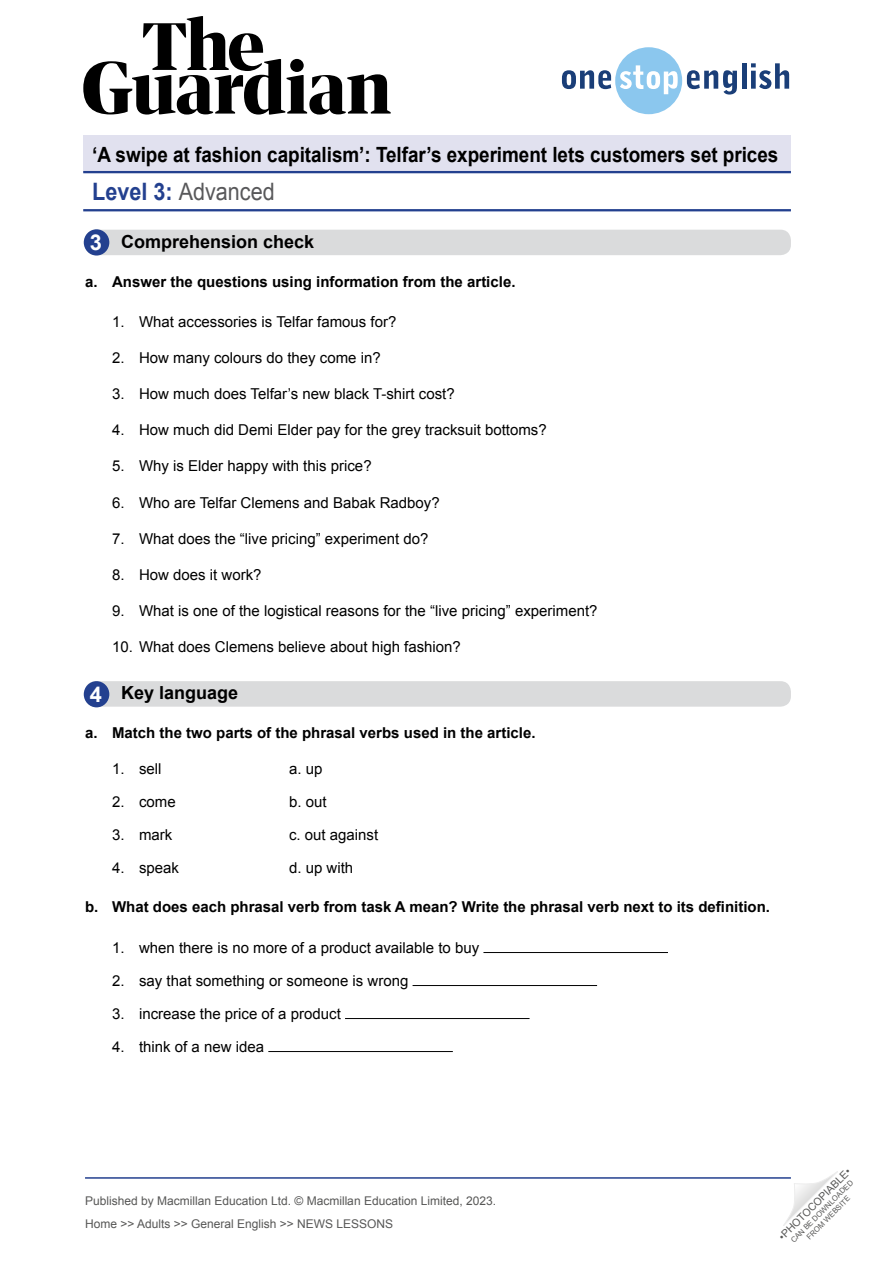
<style>
.page{position:relative;width:893px;height:1263px;background:#fff}
.page>*{position:absolute;margin:0;border:0;box-sizing:border-box;transform-origin:0 0}
.t1{font:24px "Arial";color:#58585a;scale:.9 1}
.WS__Exercise_title{font:700 21.9px "Arial";color:#fff}
.t2{font:700 21px "Arial";color:#000;scale:.9 1}
.WS__Exercise_title-2{font:700 18px "Arial";color:#000}
.t3{font:15px "Arial";color:#000}
.t4{font:700 15px "Arial";color:#000}
.t5{font:12px/23px "Arial";color:#575756}
.t6{font:10.5px "Arial";color:#575756}
.t7{font:7.5px/9px "Arial";color:#575756;text-align:center}
.s1{font-weight:700;color:#23408f}
</style>
<div class="page">
<svg style="left:783px;top:1171px;width:55px;height:55px"></svg>
<svg style="left:83px;top:16px;width:308px;height:99px"></svg>
<svg style="left:562px;top:47px;width:175px;height:67px"></svg>
<hr style="left:742px;top:63px;width:4px;height:26px;background:#1a3e78">
<svg style="left:751px;top:63px;width:38px;height:26px"></svg>
<hr style="left:85px;top:1177px;width:706px;height:2px;background:#23408f">
<div style="left:83px;top:136px;width:708px;height:37px;background:#e1e1ef"></div>
<hr style="left:83px;top:171px;width:708px;height:2px;background:#23408f">
<hr style="left:83px;top:209px;width:708px;height:2px;background:#23408f">
<div style="left:85px;top:681px;width:706px;height:26px;background:#dadbdc;border-radius:10px"></div>
<div style="left:84px;top:681px;width:25px;height:26px;background:#23408f;border-radius:50%"></div>
<div style="left:85px;top:230px;width:706px;height:25px;background:#dadbdc;border-radius:10px"></div>
<div style="left:84px;top:229px;width:25px;height:27px;background:#23408f;border-radius:50%"></div>
<hr style="left:483px;top:952px;width:185px;height:1px;background:#000">
<hr style="left:413px;top:985px;width:184px;height:1px;background:#000">
<hr style="left:345px;top:1018px;width:185px;height:1px;background:#000">
<hr style="left:268px;top:1051px;width:185px;height:1px;background:#000">
<h3 class="t2" style="left:92px;top:141px;width:764px">‘A swipe at fashion capitalism’: Telfar’s experiment lets customers set prices</h3>
<h1 class="t1" style="left:92px;top:176px;width:204px"><span class="s1">Level 3:</span> Advanced</h1>
<p class="WS__Exercise_title" style="left:90px;top:228px;width:14px">3</p>
<p class="WS__Exercise_title-2" style="left:121px;top:230px;width:195px">Comprehension check</p>
<p class="t4" style="left:85px;top:272px;width:432px">a. Answer the questions using information from the article.</p>
<p class="t3" style="left:112px;top:312px;width:286px">1. What accessories is Telfar famous for?</p>
<p class="t3" style="left:112px;top:348px;width:270px">2. How many colours do they come in?</p>
<p class="t3" style="left:112px;top:384px;width:344px">3. How much does Telfar’s new black T-shirt cost?</p>
<p class="t3" style="left:112px;top:420px;width:436px">4. How much did Demi Elder pay for the grey tracksuit bottoms?</p>
<p class="t3" style="left:112px;top:456px;width:261px">5. Why is Elder happy with this price?</p>
<p class="t3" style="left:112px;top:492px;width:329px">6. Who are Telfar Clemens and Babak Radboy?</p>
<p class="t3" style="left:112px;top:528px;width:318px">7. What does the “live pricing” experiment do?</p>
<p class="t3" style="left:112px;top:564px;width:151px">8. How does it work?</p>
<p class="t3" style="left:112px;top:600px;width:487px">9. What is one of the logistical reasons for the “live pricing” experiment?</p>
<p class="t3" style="left:112px;top:636px;width:350px">10. What does Clemens believe about high fashion?</p>
<p class="WS__Exercise_title-2" style="left:121px;top:681px;width:119px">Key language</p>
<p class="t4" style="left:85px;top:723px;width:452px">a. Match the two parts of the phrasal verbs used in the article.</p>
<p class="t3" style="left:112px;top:759px;width:51px">1. sell</p>
<p class="t3" style="left:289px;top:759px;width:35px">a. up</p>
<p class="t3" style="left:112px;top:792px;width:65px">2. come</p>
<p class="t3" style="left:289px;top:792px;width:39px">b. out</p>
<p class="t3" style="left:112px;top:825px;width:62px">3. mark</p>
<p class="t3" style="left:289px;top:825px;width:91px">c. out against</p>
<p class="t3" style="left:112px;top:858px;width:69px">4. speak</p>
<p class="t3" style="left:289px;top:858px;width:66px">d. up with</p>
<p class="t4" style="left:85px;top:897px;width:686px">b. What does each phrasal verb from task A mean? Write the phrasal verb next to its definition.</p>
<p class="t3" style="left:112px;top:938px;width:369px">1. when there is no more of a product available to buy</p>
<p class="t3" style="left:112px;top:971px;width:298px">2. say that something or someone is wrong</p>
<p class="t3" style="left:112px;top:1004px;width:230px">3. increase the price of a product</p>
<p class="t3" style="left:112px;top:1037px;width:154px">4. think of a new idea</p>
<p class="WS__Exercise_title" style="left:90px;top:679px;width:14px">4</p>
<p class="t5" style="left:85px;top:1189px;width:413px">Published by Macmillan Education Ltd. © Macmillan Education Limited, 2023.<br>Home &gt;&gt; Adults &gt;&gt; General English &gt;&gt; NEWS LESSONS</p>
<p class="t6" style="left:776px;top:1233px;width:99px;rotate:-45deg">•PHOTOCOPIABLE•</p>
<p class="t7" style="left:789px;top:1238px;width:86px;rotate:-45deg">CAN BE DOWNLOADED<br>FROM WEBSITE</p>
</div>
